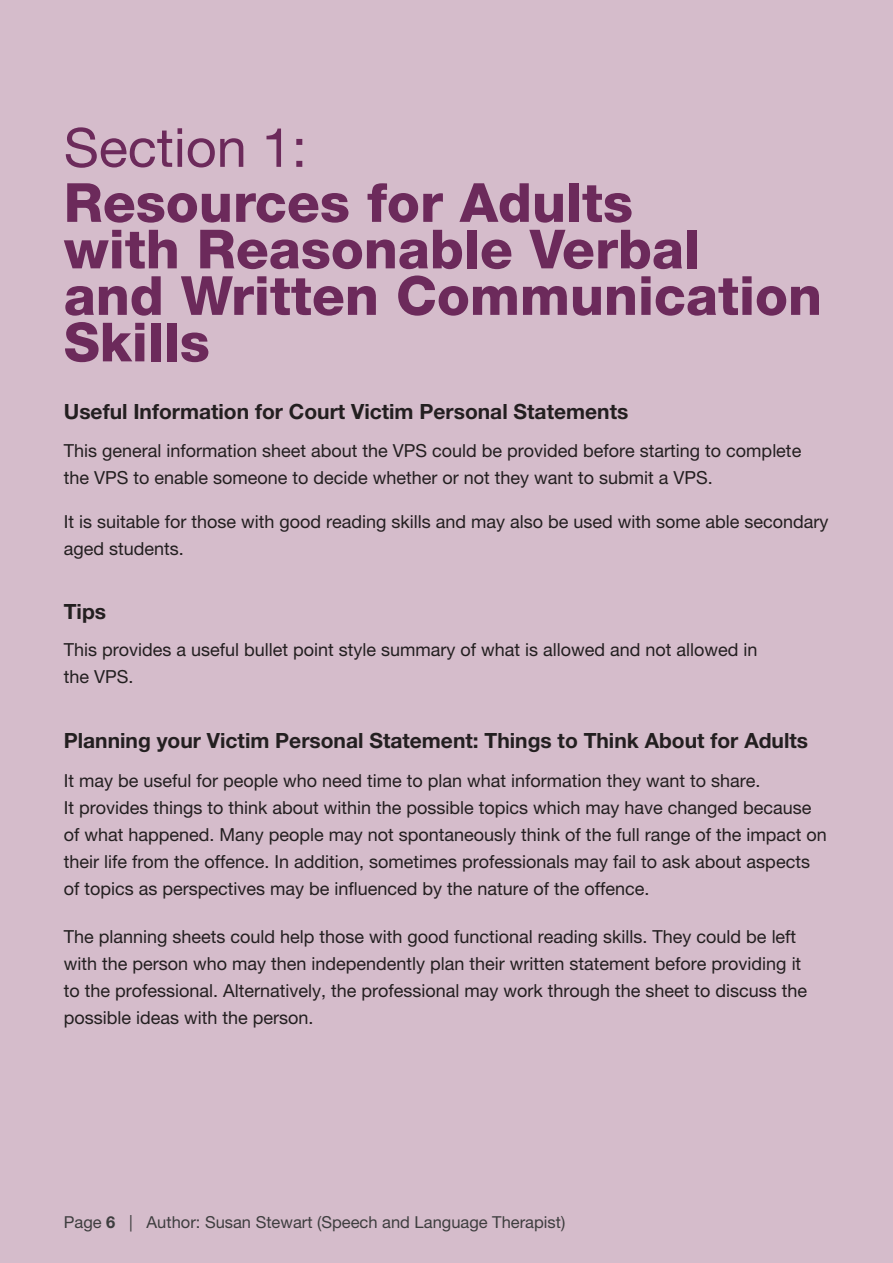
<style>
.page{position:relative;width:893px;height:1263px;background:#d5bccb}
.page>*{position:absolute;margin:0;border:0;box-sizing:border-box;transform-origin:0 0}
.t1{font:800 54px/46.5px "Helvetica Neue LT Pro";color:#6c2a5b}
.t2{font:54px "Helvetica Neue LT Pro";color:#6c2a5b}
.t3{font:700 21px "Helvetica Neue LT Pro";color:#231f20}
.t4{font:18px/27px "Helvetica Neue LT Pro";color:#231f20}
.t5{font:16.5px "Helvetica Neue LT Pro";color:#3e3e3f}
.s1{font-weight:700}
</style>
<div class="page">
<p class="t2" style="left:64px;top:115px;width:245px">Section 1:</p>
<p class="t1" style="left:64px;top:179px;width:760px">Resources for Adults<br>with Reasonable Verbal<br>and Written Communication<br>Skills</p>
<p class="t3" style="left:64px;top:398px;width:566px">Useful Information for Court Victim Personal Statements</p>
<p class="t4" style="left:64px;top:436px;width:739px">This general information sheet about the VPS could be provided before starting to complete the VPS to enable someone to decide whether or not they want to submit a VPS.</p>
<p class="t4" style="left:64px;top:507px;width:766px">It is suitable for those with good reading skills and may also be used with some able secondary aged students.</p>
<p class="t3" style="left:64px;top:598px;width:44px">Tips</p>
<p class="t4" style="left:64px;top:636px;width:695px">This provides a useful bullet point style summary of what is allowed and not allowed in the VPS.</p>
<p class="t3" style="left:64px;top:727px;width:746px">Planning your Victim Personal Statement: Things to Think About for Adults</p>
<p class="t4" style="left:64px;top:767px;width:764px">It may be useful for people who need time to plan what information they want to share.<br>It provides things to think about within the possible topics which may have changed because of what happened. Many people may not spontaneously think of the full range of the impact on their life from the offence. In addition, sometimes professionals may fail to ask about aspects of topics as perspectives may be influenced by the nature of the offence.</p>
<p class="t4" style="left:64px;top:923px;width:745px">The planning sheets could help those with good functional reading skills. They could be left with the person who may then independently plan their written statement before providing it to the professional. Alternatively, the professional may work through the sheet to discuss the possible ideas with the person.</p>
<p class="t5" style="left:64px;top:1212px;width:503px">Page <span class="s1">6</span> | Author: Susan Stewart (Speech and Language Therapist)</p>
</div>
